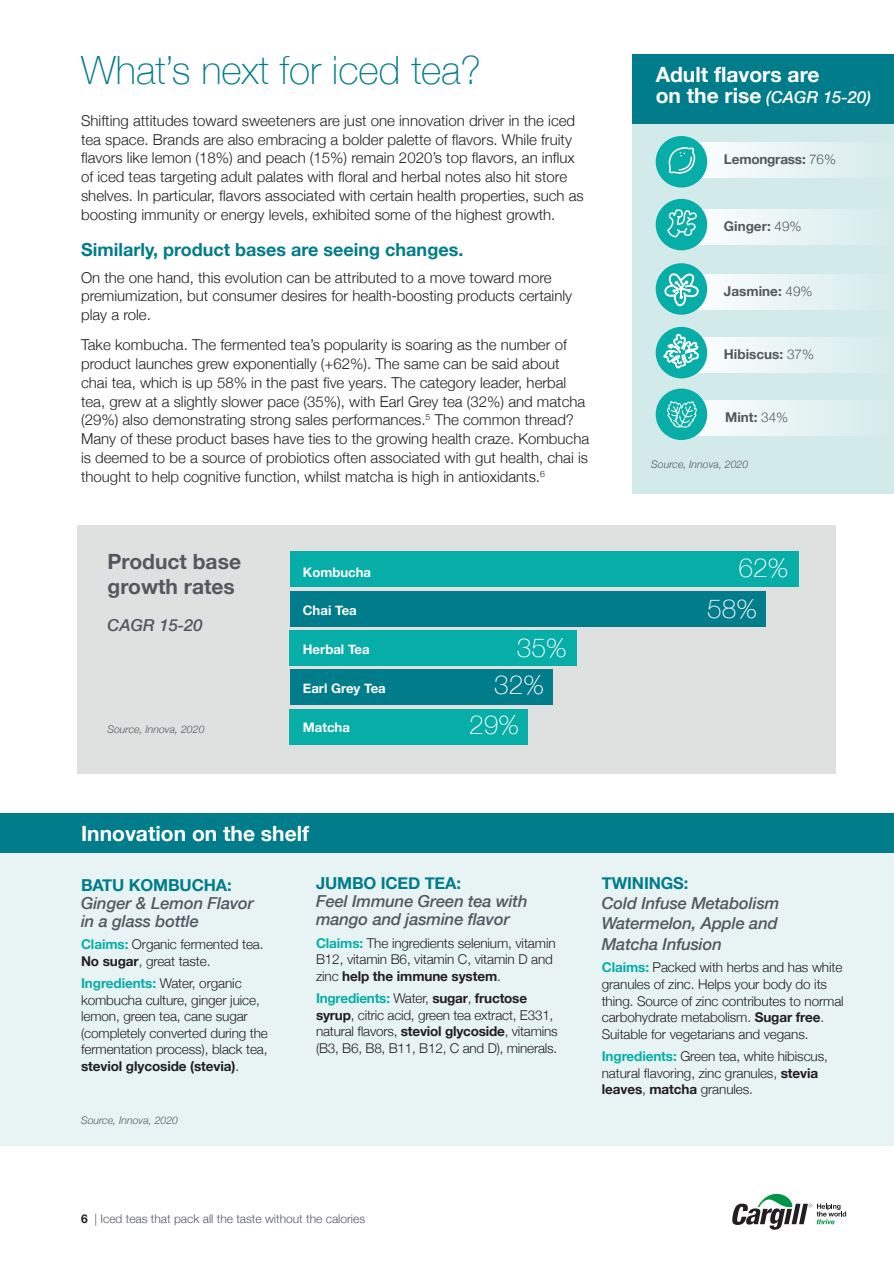
<style>
.page{position:relative;width:894px;height:1263px;background:#fff}
.page>*{position:absolute;margin:0;border:0;box-sizing:border-box;transform-origin:0 0}
.head{font:100 39px "Helvetica Neue";color:#007c8a}
.body{font:100 26.4px "Helvetica Neue";color:#fff}
.head-2{font:700 21px "Helvetica Neue";color:#fff}
.body-2{font:700 21px/25.5px "Helvetica Neue";color:#535860}
.body-3{font:700 18px "Helvetica Neue";color:#007c8a}
.body-4{font:italic 500 16.5px/18px "Helvetica Neue";letter-spacing:-.01em;color:#535860}
.head-3{font:italic 500 16.5px "Helvetica Neue";color:#fff}
.body-5{font:300 15px/18.8px "Helvetica Neue";color:#231f20}
.body-6{font:300 13.5px/16.5px "Helvetica Neue";letter-spacing:-.01em;color:#231f20}
.body-7{font:700 13.5px "Helvetica Neue";color:#535860}
.body-8{font:700 13.2px "Helvetica Neue";color:#fff}
.t1{font:300 12px "Helvetica Neue";color:#535860}
.FOOTNOTES{font:italic 300 10.5px "Helvetica Neue";color:#535860}
.s1{font-weight:700;font-style:normal;font-size:21px}
.s2{font-weight:300}
.s3{font-weight:700;font-style:normal;color:#007c8a}
.s4{font-weight:700;color:#07ada7}
.s5{font-weight:700}
.s6{font-weight:700;color:#231f20}
</style>
<div class="page">
<svg style="left:732px;top:1193px;width:113px;height:36px"></svg>
<div style="left:632px;top:54px;width:261px;height:439px;background:#d3eaea"></div>
<div style="left:681px;top:142px;width:212px;height:36px;background:linear-gradient(to right,#fafdfd,#d8ecec)"></div>
<svg style="left:698px;top:209px;width:153px;height:35px;fill:#ecf5f5"></svg>
<svg style="left:698px;top:274px;width:153px;height:35px;fill:#ecf5f5"></svg>
<svg style="left:698px;top:337px;width:153px;height:35px;fill:#ecf5f5"></svg>
<svg style="left:697px;top:400px;width:151px;height:35px;fill:#ebf5f5"></svg>
<div style="left:632px;top:54px;width:261px;height:69px;background:#007c8a"></div>
<div style="left:655px;top:199px;width:52px;height:51px;background:#07ada7;border-radius:50%"></div>
<svg style="left:667px;top:209px;width:29px;height:28px"></svg>
<div style="left:655px;top:136px;width:52px;height:51px;background:#07ada7;border-radius:50%"></div>
<svg style="left:668px;top:147px;width:27px;height:27px"></svg>
<div style="left:655px;top:388px;width:52px;height:52px;background:#07ada7;border-radius:50%"></div>
<svg style="left:667px;top:401px;width:29px;height:26px"></svg>
<div style="left:655px;top:327px;width:52px;height:51px;background:#07ada7;border-radius:50%"></div>
<svg style="left:663px;top:328px;width:35px;height:40px"></svg>
<div style="left:655px;top:263px;width:52px;height:52px;background:#07ada7;border-radius:50%"></div>
<svg style="left:664px;top:264px;width:34px;height:42px"></svg>
<div style="left:76px;top:526px;width:759px;height:248px;background:#dfe1e0"></div>
<div style="left:290px;top:709px;width:237px;height:35px;background:#07ada7"></div>
<div style="left:290px;top:669px;width:262px;height:36px;background:#007c8a"></div>
<div style="left:290px;top:630px;width:286px;height:36px;background:#07ada7"></div>
<div style="left:290px;top:591px;width:475px;height:35px;background:#007c8a"></div>
<div style="left:290px;top:551px;width:508px;height:36px;background:#07ada7"></div>
<div style="left:0;top:813px;width:893px;height:332px;background:#e8f4f4"></div>
<div style="left:0;top:813px;width:893px;height:40px;background:#007c8a"></div>
<p class="head" style="left:81px;top:41px;width:401px">What’s next for iced tea?</p>
<p class="body-5" style="left:81px;top:110px;width:504px">Shifting attitudes toward sweeteners are just one innovation driver in the iced tea space. Brands are also embracing a bolder palette of flavors. While fruity flavors like lemon (18%) and peach (15%) remain 2020’s top flavors, an influx of iced teas targeting adult palates with floral and herbal notes also hit store shelves. In particular, flavors associated with certain health properties, such as boosting immunity or energy levels, exhibited some of the highest growth.</p>
<p class="body-3" style="left:81px;top:236px;width:383px">Similarly, product bases are seeing changes.</p>
<p class="body-5" style="left:81px;top:267px;width:492px">On the one hand, this evolution can be attributed to a move toward more premiumization, but consumer desires for health-boosting products certainly play a role.</p>
<p class="body-5" style="left:81px;top:334px;width:509px">Take kombucha. The fermented tea’s popularity is soaring as the number of product launches grew exponentially (+62%). The same can be said about chai tea, which is up 58% in the past five years. The category leader, herbal tea, grew at a slightly slower pace (35%), with Earl Grey tea (32%) and matcha (29%) also demonstrating strong sales performances.<sup>5</sup> The common thread?<br>Many of these product bases have ties to the growing health craze. Kombucha is deemed to be a source of probiotics often associated with gut health, chai is thought to help cognitive function, whilst matcha is high in antioxidants.<sup>6</sup></p>
<p class="body-2" style="left:107px;top:549px;width:135px">Product base growth rates</p>
<p class="body-4" style="left:107px;top:615px;width:97px">CAGR 15-20</p>
<p class="body-8" style="left:303px;top:561px;width:70px">Kombucha</p>
<p class="body-8" style="left:303px;top:600px;width:55px">Chai Tea</p>
<p class="body-8" style="left:303px;top:639px;width:68px">Herbal Tea</p>
<p class="body-8" style="left:303px;top:678px;width:84px">Earl Grey Tea</p>
<p class="body-8" style="left:303px;top:717px;width:49px">Matcha</p>
<p class="body" style="left:516px;top:627px;width:51px">35%</p>
<p class="body" style="left:494px;top:665px;width:51px">32%</p>
<p class="FOOTNOTES" style="left:107px;top:720px;width:98px">Source, Innova, 2020</p>
<p class="body" style="left:469px;top:704px;width:51px">29%</p>
<p class="head-2" style="left:655px;top:58px;width:165px">Adult flavors are</p>
<p class="head-3" style="left:655px;top:83px;width:217px"><span class="s1">on the rise</span> (CAGR 15-20)</p>
<p class="body-7" style="left:723px;top:148px;width:114px">Lemongrass: <span class="s2">76%</span></p>
<p class="body-7" style="left:723px;top:215px;width:79px">Ginger: <span class="s2">49%</span></p>
<p class="body-7" style="left:723px;top:280px;width:90px">Jasmine: <span class="s2">49%</span></p>
<p class="body-7" style="left:723px;top:343px;width:91px">Hibiscus: <span class="s2">37%</span></p>
<p class="body-7" style="left:725px;top:406px;width:65px">Mint: <span class="s2">34%</span></p>
<p class="FOOTNOTES" style="left:651px;top:456px;width:98px">Source, Innova, 2020</p>
<p class="body" style="left:738px;top:548px;width:51px">62%</p>
<p class="body" style="left:706px;top:588px;width:51px">58%</p>
<p class="head-2" style="left:81px;top:817px;width:229px">Innovation on the shelf</p>
<p class="body-4" style="left:81px;top:875px;width:174px"><span class="s3">BATU KOMBUCHA:<br></span>Ginger &amp; Lemon Flavor in a glass bottle</p>
<p class="body-6" style="left:81px;top:935px;width:184px"><span class="s4">Claims:</span> Organic fermented tea.<br><span class="s5">No sugar</span>, great taste.</p>
<p class="body-6" style="left:81px;top:974px;width:188px"><span class="s4">Ingredients:</span> Water, organic kombucha culture, ginger juice, lemon, green tea, cane sugar (completely converted during the fermentation process), black tea, <span class="s5">steviol glycoside (stevia)</span>.</p>
<p class="FOOTNOTES" style="left:81px;top:1111px;width:98px">Source, Innova, 2020</p>
<p class="body-4" style="left:316px;top:873px;width:213px"><span class="s3">JUMBO ICED TEA:<br></span>Feel Immune Green tea with mango and jasmine flavor</p>
<p class="body-6" style="left:316px;top:933px;width:241px"><span class="s4">Claims:</span> The ingredients selenium, vitamin<br>B12, vitamin B6, vitamin C, vitamin D and zinc <span class="s5">help the immune system</span>.</p>
<p class="body-6" style="left:316px;top:989px;width:243px"><span class="s4">Ingredients:</span> Water, <span class="s5">sugar</span>, <span class="s5">fructose syrup</span>, citric acid, green tea extract, E331, natural flavors, <span class="s5">steviol glycoside</span>, vitamins (B3, B6, B8, B11, B12, C and D), minerals.</p>
<p class="t1" style="left:81px;top:1209px;width:285px"><span class="s6">6</span> | Iced teas that pack all the taste without the calories</p>
<p class="body-4" style="left:601px;top:872px;width:179px;line-height:20.2px"><span class="s3">TWININGS:<br></span>Cold Infuse Metabolism<br>Watermelon, Apple and<br>Matcha Infusion</p>
<p class="body-6" style="left:601px;top:958px;width:243px"><span class="s4">Claims:</span> Packed with herbs and has white granules of zinc. Helps your body do its thing. Source of zinc contributes to normal carbohydrate metabolism. <span class="s5">Sugar free</span>.<br>Suitable for vegetarians and vegans.</p>
<p class="body-6" style="left:601px;top:1047px;width:227px"><span class="s4">Ingredients:</span> Green tea, white hibiscus, natural flavoring, zinc granules, <span class="s5">stevia leaves</span>, <span class="s5">matcha</span> granules.</p>
</div>
